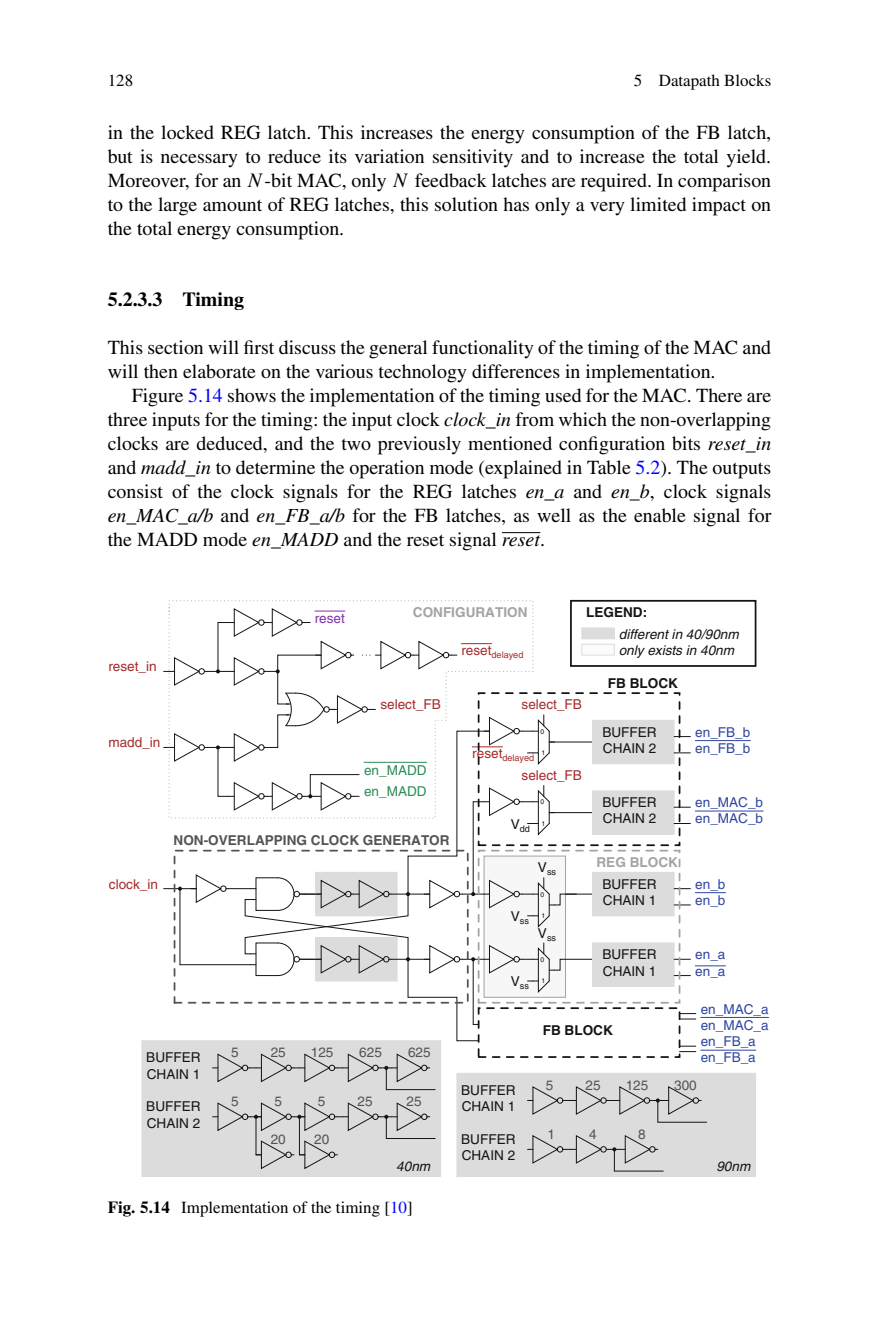
<style>
.page{position:relative;width:879px;height:1333px;background:#fff}
.page>*{position:absolute;margin:0;border:0;box-sizing:border-box;transform-origin:0 0}
.t1{font:20px/24px "Lckbgb Rttjdq Times";color:#000;text-align:justify}
.t2{font:700 20px "Mvnfwn Rddlsm Times";color:#000}
.t3{font:17px "Lckbgb Rttjdq Times";color:#000}
.t4{font:13.6px/16.2px "Cchptq Nkwkcw Helvetica";color:#131413}
.t5{font:13.6px/16.2px "Cchptq Nkwkcw Helvetica";color:#3045a1}
.t6{font:13.6px "Cchptq Nkwkcw Helvetica";color:#a52b2b}
.t7{font:italic 13.6px/16.2px "Ysybfb Hqvkwt Helvetica";color:#131413}
.t8{font:13.6px "Cchptq Nkwkcw Helvetica";color:#535352}
.t9{font:700 13.6px "Hgrmfc Rgmqfc Helvetica";color:#535352}
.t10{font:700 13.6px "Hgrmfc Rgmqfc Helvetica";color:#131413}
.t11{font:700 13.6px "Hgrmfc Rgmqfc Helvetica";color:#a2a3a3}
.t12{font:13.6px "Cchptq Nkwkcw Helvetica";color:#2e8c58}
.t13{font:13.6px "Cchptq Nkwkcw Helvetica";color:#7c32af}
.t14{font:9px "Cchptq Nkwkcw Helvetica";color:#a52b2b}
.t15{font:9px "Cchptq Nkwkcw Helvetica";color:#131413}
.t16{font:6.8px "Cchptq Nkwkcw Helvetica";color:#131413}
.s1{font-family:"Npcrsp Bjmsxw MT2 MIT"}
.s2{color:#00f}
.s3{font-family:"Vnyrwj Gcppgc Times";font-style:italic}
.s4{font-family:"Mvnfwn Rddlsm Times";font-weight:700}
</style>
<div class="page">
<hr style="left:502px;top:532px;width:38px;height:1px;background:#000">
<div style="left:592px;top:720px;width:82px;height:43px;background:#dcdcdc"></div>
<div style="left:592px;top:719px;width:82px;height:45px;border:1px solid #dcdcdc"></div>
<svg style="left:674px;top:736px;width:16px;height:1px"></svg>
<svg style="left:674px;top:752px;width:16px;height:1px"></svg>
<hr style="left:695px;top:810px;width:68px;height:1px;background:#3045a1">
<div style="left:592px;top:790px;width:82px;height:44px;background:#dcdcdc"></div>
<div style="left:592px;top:790px;width:82px;height:44px;border:1px solid #dcdcdc"></div>
<svg style="left:674px;top:806px;width:16px;height:1px"></svg>
<svg style="left:674px;top:823px;width:16px;height:1px"></svg>
<hr style="left:695px;top:740px;width:55px;height:1px;background:#3045a1">
<div style="left:592px;top:872px;width:82px;height:43px;background:#dcdcdc"></div>
<div style="left:592px;top:871px;width:82px;height:45px;border:1px solid #dcdcdc"></div>
<svg style="left:674px;top:888px;width:16px;height:1px"></svg>
<svg style="left:674px;top:904px;width:16px;height:1px"></svg>
<hr style="left:695px;top:892px;width:30px;height:1px;background:#3045a1">
<div style="left:592px;top:942px;width:82px;height:44px;background:#dcdcdc"></div>
<div style="left:592px;top:942px;width:82px;height:44px;border:1px solid #dcdcdc"></div>
<svg style="left:674px;top:958px;width:16px;height:1px"></svg>
<svg style="left:674px;top:975px;width:16px;height:1px"></svg>
<hr style="left:695px;top:965px;width:30px;height:1px;background:#3045a1">
<svg style="left:680px;top:1045px;width:16px;height:7px"></svg>
<hr style="left:701px;top:1017px;width:67px;height:1px;background:#3045a1">
<hr style="left:701px;top:1049px;width:55px;height:1px;background:#3045a1">
<div style="left:478px;top:692px;width:202px;height:154px;border:2px dashed #131413"></div>
<div style="left:478px;top:1007px;width:202px;height:50px;border:2px dashed #131413"></div>
<svg style="left:679px;top:1013px;width:17px;height:6px"></svg>
<div style="left:582px;top:628px;width:32px;height:10px;background:#dcdcdc"></div>
<div style="left:581px;top:627px;width:34px;height:12px;border:1px solid #dcdcdc"></div>
<div style="left:582px;top:644px;width:32px;height:11px;background:#fbfbfb"></div>
<div style="left:581px;top:643px;width:34px;height:12px;border:1px solid #dcdcdc"></div>
<div style="left:570px;top:600px;width:186px;height:67px;border:2px solid #131413"></div>
<div style="left:478px;top:849px;width:202px;height:154px;border:2px dashed #a2a3a3"></div>
<div style="left:457px;top:1073px;width:298px;height:103px;background:#dcdcdc"></div>
<div style="left:456px;top:1072px;width:300px;height:104px;border:1px solid #dcdcdc"></div>
<div style="left:142px;top:1040px;width:298px;height:136px;background:#dcdcdc"></div>
<div style="left:141px;top:1040px;width:300px;height:136px;border:1px solid #dcdcdc"></div>
<svg style="left:527px;top:1086px;width:180px;height:37px"></svg>
<svg style="left:527px;top:1135px;width:137px;height:36px"></svg>
<svg style="left:212px;top:1053px;width:224px;height:37px"></svg>
<svg style="left:212px;top:1102px;width:224px;height:67px"></svg>
<svg style="left:164px;top:607px;width:429px;height:434px"></svg>
<svg style="left:168px;top:600px;width:366px;height:219px"></svg>
<p class="t3" style="left:108px;top:74px;width:27px">128</p>
<p class="t3" style="left:634px;top:74px;width:139px">5 Datapath Blocks</p>
<p class="t1" style="left:108px;top:122px;width:665px">in the locked REG latch. This increases the energy consumption of the FB latch, but is necessary to reduce its variation sensitivity and to increase the total yield.<br>Moreover, for an <span class="s1">N</span>-bit MAC, only <span class="s1">N</span> feedback latches are required. In comparison to the large amount of REG latches, this solution has only a very limited impact on the total energy consumption.</p>
<p class="t2" style="left:108px;top:292px;width:138px">5.2.3.3 Timing</p>
<p class="t1" style="left:108px;top:337px;width:665px">This section will first discuss the general functionality of the timing of the MAC and will then elaborate on the various technology differences in implementation.</p>
<p class="t1" style="left:108px;top:385px;width:665px;text-indent:24px">Figure <span class="s2">5.14</span> shows the implementation of the timing used for the MAC. There are three inputs for the timing: the input clock <span class="s3">clock_in</span> from which the non-overlapping clocks are deduced, and the two previously mentioned configuration bits <span class="s3">reset_in </span>and <span class="s3">madd_in</span> to determine the operation mode (explained in Table <span class="s2">5.2</span>). The outputs consist of the clock signals for the REG latches <span class="s3">en_a</span> and <span class="s3">en_b</span>, clock signals <span class="s3">en_MAC_a/b</span> and <span class="s3">en_FB_a/b</span> for the FB latches, as well as the enable signal for the MADD mode <span class="s3">en_MADD</span> and the reset signal <span class="s3">reset</span>.</p>
<p class="t6" style="left:108px;top:661px;width:50px">reset_in</p>
<p class="t6" style="left:108px;top:737px;width:54px">madd_in</p>
<p class="t6" style="left:109px;top:878px;width:51px">clock_in</p>
<p class="t13" style="left:315px;top:612px;width:32px">reset</p>
<p class="t11" style="left:413px;top:604px;width:116px">CONFIGURATION</p>
<p class="t14" style="left:461px;top:651px;width:64px"><sup>reset</sup>delayed</p>
<p class="t10" style="left:586px;top:604px;width:63px">LEGEND:</p>
<p class="t7" style="left:619px;top:627px;width:122px">different in 40/90nm only exists in 40nm</p>
<p class="t10" style="left:608px;top:675px;width:72px">FB BLOCK</p>
<p class="t6" style="left:380px;top:699px;width:62px">select_FB</p>
<p class="t12" style="left:364px;top:764px;width:64px">en_MADD</p>
<p class="t12" style="left:364px;top:786px;width:64px">en_MADD</p>
<p class="t6" style="left:521px;top:699px;width:62px">select_FB</p>
<p class="t14" style="left:472px;top:754px;width:64px"><sup>reset</sup>delayed</p>
<p class="t16" style="left:540px;top:728px;width:5px">0</p>
<p class="t16" style="left:541px;top:750px;width:5px">1</p>
<p class="t6" style="left:521px;top:770px;width:62px">select_FB</p>
<p class="t15" style="left:511px;top:825px;width:21px"><sup>V</sup>dd</p>
<p class="t16" style="left:540px;top:799px;width:5px">0</p>
<p class="t16" style="left:541px;top:821px;width:5px">1</p>
<p class="t4" style="left:602px;top:725px;width:56px">BUFFER<br>CHAIN 2</p>
<p class="t4" style="left:602px;top:795px;width:56px">BUFFER<br>CHAIN 2</p>
<p class="t5" style="left:695px;top:725px;width:57px">en_FB_b en_FB_b</p>
<p class="t5" style="left:695px;top:795px;width:69px">en_MAC_b en_MAC_b</p>
<p class="t9" style="left:174px;top:832px;width:277px">NON-OVERLAPPING CLOCK GENERATOR</p>
<p class="t15" style="left:511px;top:917px;width:20px"><sup>V</sup>ss</p>
<p class="t15" style="left:538px;top:868px;width:20px"><sup>V</sup>ss</p>
<p class="t16" style="left:540px;top:891px;width:5px">0</p>
<p class="t16" style="left:541px;top:913px;width:5px">1</p>
<p class="t15" style="left:538px;top:934px;width:20px"><sup>V</sup>ss</p>
<p class="t11" style="left:596px;top:854px;width:83px">REG BLOCK</p>
<p class="t4" style="left:602px;top:877px;width:56px">BUFFER<br>CHAIN 1</p>
<p class="t5" style="left:695px;top:877px;width:32px">en_b en_b</p>
<p class="t4" style="left:146px;top:1050px;width:56px">BUFFER</p>
<p class="t4" style="left:147px;top:1067px;width:55px">CHAIN 1</p>
<p class="t4" style="left:146px;top:1099px;width:56px">BUFFER</p>
<p class="t4" style="left:147px;top:1115px;width:55px">CHAIN 2</p>
<p class="t8" style="left:231px;top:1047px;width:9px">5</p>
<p class="t8" style="left:271px;top:1047px;width:17px">25</p>
<p class="t8" style="left:311px;top:1047px;width:24px">125</p>
<p class="t8" style="left:359px;top:1047px;width:24px">625</p>
<p class="t8" style="left:408px;top:1047px;width:24px">625</p>
<p class="t8" style="left:231px;top:1096px;width:9px">5</p>
<p class="t8" style="left:274px;top:1096px;width:9px">5</p>
<p class="t8" style="left:318px;top:1096px;width:9px">5</p>
<p class="t8" style="left:357px;top:1096px;width:17px">25</p>
<p class="t8" style="left:406px;top:1096px;width:17px">25</p>
<p class="t8" style="left:271px;top:1134px;width:17px">20</p>
<p class="t8" style="left:314px;top:1134px;width:17px">20</p>
<p class="t7" style="left:396px;top:1159px;width:35px">40nm</p>
<p class="t3" style="left:108px;top:1200px;width:306px"><span class="s4">Fig. 5.14</span> Implementation of the timing [<span class="s2">10</span>]</p>
<p class="t15" style="left:511px;top:982px;width:20px"><sup>V</sup>ss</p>
<p class="t4" style="left:461px;top:1083px;width:56px">BUFFER</p>
<p class="t4" style="left:462px;top:1099px;width:55px">CHAIN 1</p>
<p class="t4" style="left:461px;top:1132px;width:56px">BUFFER</p>
<p class="t4" style="left:462px;top:1148px;width:55px">CHAIN 2</p>
<p class="t4" style="left:602px;top:947px;width:56px">BUFFER<br>CHAIN 1</p>
<p class="t5" style="left:695px;top:947px;width:32px">en_a en_a</p>
<p class="t5" style="left:701px;top:1001px;width:69px">en_MAC_a en_MAC_a en_FB_a en_FB_a</p>
<p class="t16" style="left:540px;top:956px;width:5px">0</p>
<p class="t16" style="left:541px;top:978px;width:5px">1</p>
<p class="t10" style="left:543px;top:1022px;width:72px">FB BLOCK</p>
<p class="t8" style="left:546px;top:1079px;width:9px">5</p>
<p class="t8" style="left:585px;top:1079px;width:17px">25</p>
<p class="t8" style="left:626px;top:1079px;width:24px">125</p>
<p class="t8" style="left:674px;top:1079px;width:24px">300</p>
<p class="t8" style="left:547px;top:1128px;width:9px">1</p>
<p class="t8" style="left:589px;top:1128px;width:9px">4</p>
<p class="t8" style="left:638px;top:1128px;width:9px">8</p>
<p class="t7" style="left:716px;top:1159px;width:35px">90nm</p>
</div>
